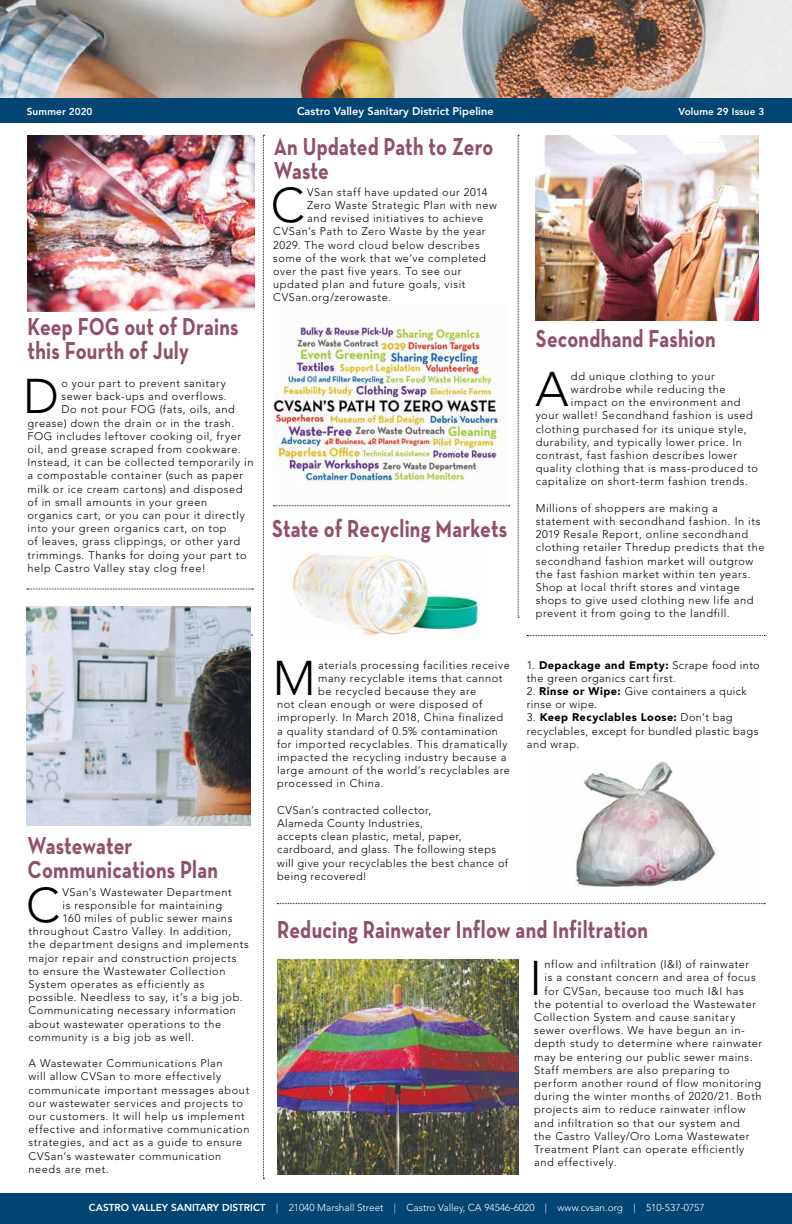
<style>
.page{position:relative;width:792px;height:1224px;background:#fff}
.page>*{position:absolute;margin:0;border:0;box-sizing:border-box;transform-origin:0 0}
.t1{font:300 48.3px "Avenir LT Std";color:#000}
.t2{font:700 25px/24px "Neutra Text";letter-spacing:.01em;color:#90506d;scale:.8 1}
.t3{font:300 11px/13.2px "Avenir LT Std";letter-spacing:.05em;color:#000}
.t4{font:800 11px "Avenir LT Std";color:#fff}
.t5{font:300 10px "Avenir LT Std";color:#fff}
.t6{font:800 10px "Avenir LT Std";letter-spacing:.01em;color:#fff}
.s1{font-weight:900}
.s2{font-weight:800}
</style>
<div class="page">
<img style="left:277px;top:960px;width:241px;height:215px">
<img style="left:0;top:0;width:792px;height:98px">
<div style="left:0;top:1193px;width:792px;height:31px;background:#004573"></div>
<div style="left:0;top:98px;width:792px;height:25px;background:#004573"></div>
<svg style="left:263px;top:135px;width:1px;height:1044px"></svg>
<svg style="left:518px;top:135px;width:1px;height:483px"></svg>
<svg style="left:27px;top:589px;width:226px;height:1px"></svg>
<svg style="left:273px;top:506px;width:237px;height:1px"></svg>
<svg style="left:527px;top:635px;width:238px;height:1px"></svg>
<img style="left:27px;top:606px;width:224px;height:220px">
<img style="left:292px;top:553px;width:186px;height:83px">
<img style="left:535px;top:135px;width:224px;height:186px">
<svg style="left:277px;top:903px;width:488px;height:1px"></svg>
<img style="left:575px;top:762px;width:141px;height:125px">
<img style="left:273px;top:327px;width:230px;height:163px">
<img style="left:28px;top:136px;width:227px;height:175px">
<p class="t6" style="left:27px;top:106px;width:67px">Summer 2020</p>
<p class="t4" style="left:297px;top:105px;width:198px">Castro Valley Sanitary District Pipeline</p>
<p class="t6" style="left:678px;top:106px;width:87px">Volume 29 Issue 3</p>
<h2 class="t2" style="left:274px;top:134px;width:276px">An Updated Path to Zero<br>Waste</h2>
<h2 class="t2" style="left:28px;top:314px;width:265px">Keep FOG out of Drains this Fourth of July</h2>
<h1 class="t1" style="left:23px;top:368px;width:37px">D</h1>
<p class="t3" style="left:61px;top:377px;width:166px">o your part to prevent sanitary</p>
<p class="t3" style="left:61px;top:390px;width:167px">sewer back-ups and overflows.</p>
<p class="t3" style="left:61px;top:403px;width:175px">Do not pour FOG (fats, oils, and</p>
<p class="t3" style="left:28px;top:416px;width:208px">grease) down the drain or in the trash.</p>
<p class="t3" style="left:28px;top:429px;width:215px">FOG includes leftover cooking oil, fryer</p>
<p class="t3" style="left:28px;top:443px;width:215px">oil, and grease scraped from cookware.</p>
<p class="t3" style="left:28px;top:456px;width:227px">Instead, it can be collected temporarily in</p>
<p class="t3" style="left:28px;top:469px;width:217px">a compostable container (such as paper</p>
<p class="t3" style="left:28px;top:482px;width:217px">milk or ice cream cartons) and disposed</p>
<p class="t3" style="left:28px;top:495px;width:181px">of in small amounts in your green</p>
<p class="t3" style="left:28px;top:509px;width:219px">organics cart, or you can pour it directly</p>
<p class="t3" style="left:28px;top:522px;width:201px">into your green organics cart, on top</p>
<p class="t3" style="left:28px;top:535px;width:214px">of leaves, grass clippings, or other yard</p>
<p class="t3" style="left:28px;top:548px;width:220px">trimmings. Thanks for doing your part to</p>
<p class="t3" style="left:28px;top:561px;width:180px">help Castro Valley stay clog free!</p>
<h2 class="t2" style="left:28px;top:832px;width:240px">Wastewater<br>Communications Plan</h2>
<h1 class="t1" style="left:26px;top:877px;width:35px">C</h1>
<p class="t3" style="left:62px;top:885px;width:171px">VSan’s Wastewater Department</p>
<p class="t3" style="left:62px;top:898px;width:161px">is responsible for maintaining</p>
<p class="t3" style="left:62px;top:912px;width:171px">160 miles of public sewer mains</p>
<p class="t3" style="left:29px;top:925px;width:204px">throughout Castro Valley. In addition,</p>
<p class="t3" style="left:29px;top:938px;width:222px">the department designs and implements</p>
<p class="t3" style="left:29px;top:951px;width:210px">major repair and construction projects</p>
<p class="t3" style="left:29px;top:964px;width:198px">to ensure the Wastewater Collection</p>
<p class="t3" style="left:29px;top:978px;width:178px">System operates as efficiently as</p>
<p class="t3" style="left:29px;top:991px;width:216px">possible. Needless to say, it’s a big job.</p>
<p class="t3" style="left:29px;top:1004px;width:209px">Communicating necessary information</p>
<p class="t3" style="left:29px;top:1017px;width:194px">about wastewater operations to the</p>
<p class="t3" style="left:29px;top:1030px;width:167px">community is a big job as well.</p>
<p class="t3" style="left:29px;top:1057px;width:222px">A Wastewater Communications Plan<br>will allow CVSan to more effectively communicate important messages about our wastewater services and projects to our customers. It will help us implement effective and informative communication strategies, and act as a guide to ensure CVSan’s wastewater communication needs are met.</p>
<h1 class="t1" style="left:271px;top:177px;width:35px">C</h1>
<p class="t3" style="left:307px;top:185px;width:182px">VSan staff have updated our 2014</p>
<p class="t3" style="left:307px;top:199px;width:191px">Zero Waste Strategic Plan with new</p>
<p class="t3" style="left:307px;top:212px;width:178px">and revised initiatives to achieve</p>
<p class="t3" style="left:273px;top:225px;width:214px">CVSan’s Path to Zero Waste by the year</p>
<p class="t3" style="left:273px;top:238px;width:208px">2029. The word cloud below describes</p>
<p class="t3" style="left:273px;top:251px;width:214px">some of the work that we’ve completed</p>
<p class="t3" style="left:273px;top:265px;width:190px">over the past five years. To see our</p>
<p class="t3" style="left:273px;top:278px;width:194px">updated plan and future goals, visit</p>
<p class="t3" style="left:273px;top:291px;width:119px">CVSan.org/zerowaste.</p>
<h2 class="t2" style="left:272px;top:516px;width:296px">State of Recycling Markets</h2>
<h1 class="t1" style="left:273px;top:650px;width:44px">M</h1>
<p class="t3" style="left:318px;top:658px;width:193px">aterials processing facilities receive</p>
<p class="t3" style="left:318px;top:671px;width:186px">many recyclable items that cannot</p>
<p class="t3" style="left:318px;top:685px;width:160px">be recycled because they are</p>
<p class="t3" style="left:277px;top:698px;width:207px">not clean enough or were disposed of</p>
<p class="t3" style="left:277px;top:711px;width:228px">improperly. In March 2018, China finalized</p>
<p class="t3" style="left:277px;top:724px;width:222px">a quality standard of 0.5% contamination</p>
<p class="t3" style="left:277px;top:737px;width:232px">for imported recyclables. This dramatically</p>
<p class="t3" style="left:277px;top:751px;width:231px">impacted the recycling industry because a</p>
<p class="t3" style="left:277px;top:764px;width:234px">large amount of the world’s recyclables are</p>
<p class="t3" style="left:277px;top:777px;width:108px">processed in China.</p>
<p class="t3" style="left:277px;top:803px;width:233px">CVSan’s contracted collector,<br>Alameda County Industries,<br>accepts clean plastic, metal, paper, cardboard, and glass. The following steps will give your recyclables the best chance of being recovered!</p>
<h2 class="t2" style="left:536px;top:326px;width:226px">Secondhand Fashion</h2>
<h1 class="t1" style="left:535px;top:361px;width:35px">A</h1>
<p class="t3" style="left:571px;top:369px;width:145px">dd unique clothing to your</p>
<p class="t3" style="left:571px;top:383px;width:156px">wardrobe while reducing the</p>
<p class="t3" style="left:571px;top:396px;width:171px">impact on the environment and</p>
<p class="t3" style="left:536px;top:409px;width:219px">your wallet! Secondhand fashion is used</p>
<p class="t3" style="left:536px;top:422px;width:212px">clothing purchased for its unique style,</p>
<p class="t3" style="left:536px;top:435px;width:208px">durability, and typically lower price. In</p>
<p class="t3" style="left:536px;top:449px;width:203px">contrast, fast fashion describes lower</p>
<p class="t3" style="left:536px;top:462px;width:224px">quality clothing that is mass-produced to</p>
<p class="t3" style="left:536px;top:475px;width:214px">capitalize on short-term fashion trends.</p>
<p class="t3" style="left:536px;top:501px;width:230px">Millions of shoppers are making a statement with secondhand fashion. In its 2019 Resale Report, online secondhand clothing retailer Thredup predicts that the secondhand fashion market will outgrow the fast fashion market within ten years.<br>Shop at local thrift stores and vintage shops to give used clothing new life and prevent it from going to the landfill.</p>
<p class="t3" style="left:527px;top:658px;width:235px">1. <span class="s1">Depackage and Empty:</span> Scrape food into the green organics cart first.</p>
<p class="t3" style="left:527px;top:685px;width:222px">2. <span class="s1">Rinse or Wipe:</span> Give containers a quick rinse or wipe.</p>
<p class="t3" style="left:527px;top:711px;width:233px">3. <span class="s1">Keep Recyclables Loose:</span> Don’t bag recyclables, except for bundled plastic bags and wrap.</p>
<h2 class="t2" style="left:277px;top:917px;width:465px">Reducing Rainwater Inflow and Infiltration</h2>
<h1 class="t1" style="left:530px;top:950px;width:14px">I</h1>
<p class="t3" style="left:545px;top:958px;width:206px">nflow and infiltration (I&amp;I) of rainwater</p>
<p class="t3" style="left:545px;top:971px;width:213px">is a constant concern and area of focus</p>
<p class="t3" style="left:545px;top:984px;width:201px">for CVSan, because too much I&amp;I has</p>
<p class="t3" style="left:534px;top:998px;width:223px">the potential to overload the Wastewater</p>
<p class="t3" style="left:534px;top:1011px;width:203px">Collection System and cause sanitary</p>
<p class="t3" style="left:534px;top:1024px;width:212px">sewer overflows. We have begun an in-</p>
<p class="t3" style="left:534px;top:1037px;width:229px">depth study to determine where rainwater</p>
<p class="t3" style="left:534px;top:1050px;width:220px">may be entering our public sewer mains.</p>
<p class="t3" style="left:534px;top:1064px;width:197px">Staff members are also preparing to</p>
<p class="t3" style="left:534px;top:1077px;width:229px">perform another round of flow monitoring</p>
<p class="t3" style="left:534px;top:1090px;width:229px">during the winter months of 2020/21. Both</p>
<p class="t3" style="left:534px;top:1103px;width:213px">projects aim to reduce rainwater inflow</p>
<p class="t3" style="left:534px;top:1116px;width:207px">and infiltration so that our system and</p>
<p class="t3" style="left:534px;top:1130px;width:217px">the Castro Valley/Oro Loma Wastewater</p>
<p class="t3" style="left:534px;top:1143px;width:212px">Treatment Plant can operate efficiently</p>
<p class="t3" style="left:534px;top:1156px;width:84px">and effectively.</p>
<p class="t5" style="left:89px;top:1202px;width:617px"><span class="s2">CASTRO VALLEY SANITARY DISTRICT</span> | 21040 Marshall Street | Castro Valley, CA 94546-6020 | www.cvsan.org | 510-537-0757</p>
</div>
